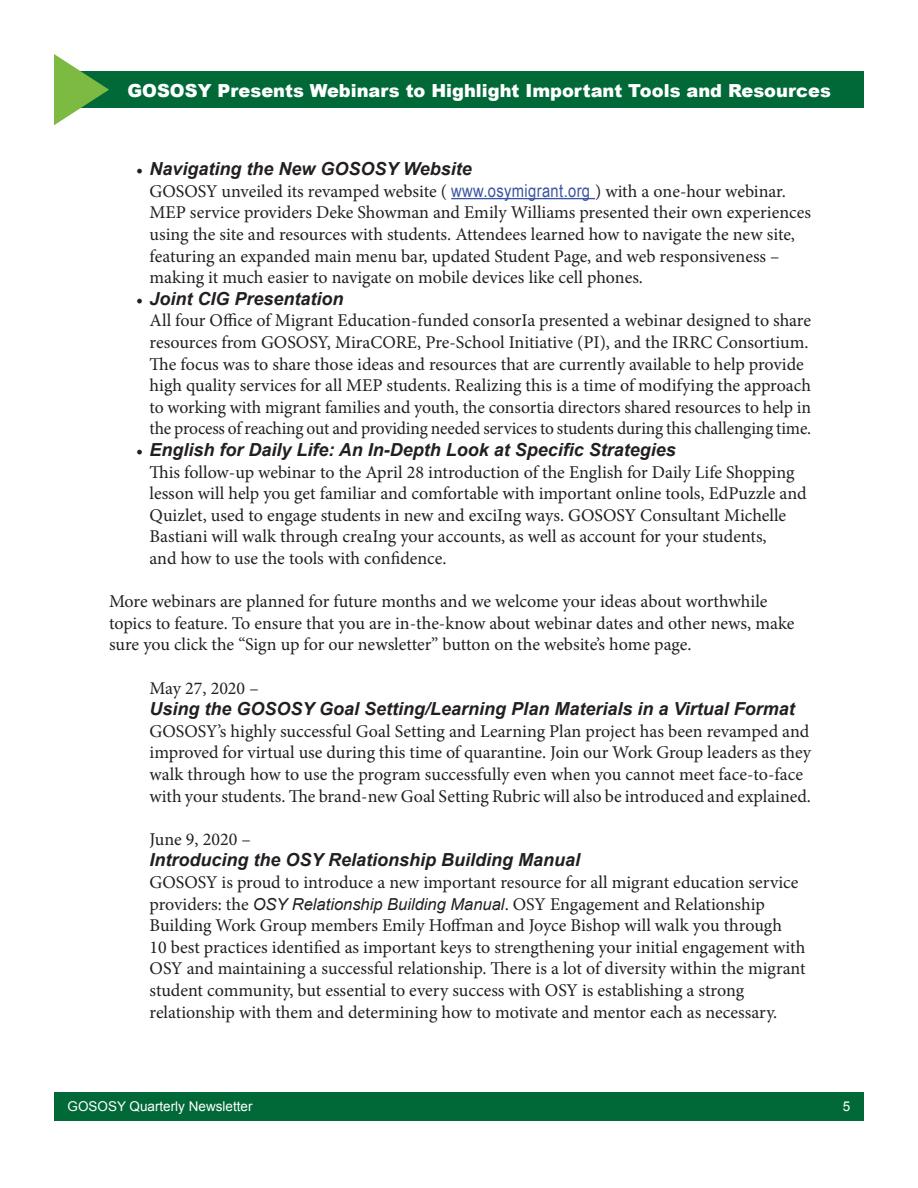
<style>
.page{position:relative;width:918px;height:1188px;background:#fff}
.page>*{position:absolute;margin:0;border:0;box-sizing:border-box;transform-origin:0 0}
.t1{font:18px "Minion Pro";letter-spacing:-.005em;color:#231f20}
.t2{font:italic 700 18px "Arial";color:#231f20}
.t3{font:900 18px "Arial";color:#fff}
.t4{font:13.5px "Arial";color:#fff}
.s1{font-family:"Minion Pro";font-weight:400;font-style:normal}
.s2{font-family:"Arial Narrow";color:#3a53a3}
.s3{font-family:"Arial";font-style:italic;font-size:16.5px}
</style>
<div class="page">
<div style="left:54px;top:1092px;width:810px;height:28px;background:#016938"></div>
<hr style="left:451px;top:198px;width:144px;height:1px;background:#3a53a3">
<div style="left:54px;top:71px;width:810px;height:37px;background:#016938"></div>
<svg style="left:54px;top:54px;width:55px;height:71px"></svg>
<p class="t3" style="left:127px;top:77px;width:705px">GOSOSY Presents Webinars to Highlight Important Tools and Resources</p>
<p class="t2" style="left:136px;top:157px;width:337px"><span class="s1">•</span> Navigating the New GOSOSY Website</p>
<p class="t1" style="left:150px;top:179px;width:638px">GOSOSY unveiled its revamped website ( <span class="s2">www.osymigrant.org</span> ) with a one-hour webinar.</p>
<p class="t1" style="left:150px;top:201px;width:663px">MEP service providers Deke Showman and Emily Williams presented their own experiences</p>
<p class="t1" style="left:150px;top:222px;width:647px">using the site and resources with students. Attendees learned how to navigate the new site,</p>
<p class="t1" style="left:150px;top:244px;width:632px">featuring an expanded main menu bar, updated Student Page, and web responsiveness –</p>
<p class="t1" style="left:150px;top:265px;width:495px">making it much easier to navigate on mobile devices like cell phones.</p>
<p class="t2" style="left:136px;top:287px;width:209px"><span class="s1">•</span> Joint CIG Presentation</p>
<p class="t1" style="left:150px;top:309px;width:663px">All four Office of Migrant Education-funded consorIa presented a webinar designed to share</p>
<p class="t1" style="left:150px;top:330px;width:660px">resources from GOSOSY, MiraCORE, Pre-School Initiative (PI), and the IRRC Consortium.</p>
<p class="t1" style="left:150px;top:352px;width:656px">The focus was to share those ideas and resources that are currently available to help provide</p>
<p class="t1" style="left:150px;top:373px;width:663px">high quality services for all MEP students. Realizing this is a time of modifying the approach</p>
<p class="t1" style="left:150px;top:395px;width:663px">to working with migrant families and youth, the consortia directors shared resources to help in</p>
<p class="t1" style="left:150px;top:417px;width:663px">the process of reaching out and providing needed services to students during this challenging time.</p>
<p class="t2" style="left:136px;top:438px;width:541px"><span class="s1">•</span> English for Daily Life: An In-Depth Look at Specific Strategies</p>
<p class="t1" style="left:150px;top:460px;width:647px">This follow-up webinar to the April 28 introduction of the English for Daily Life Shopping</p>
<p class="t1" style="left:150px;top:481px;width:659px">lesson will help you get familiar and comfortable with important online tools, EdPuzzle and</p>
<p class="t1" style="left:150px;top:503px;width:638px">Quizlet, used to engage students in new and exciIng ways. GOSOSY Consultant Michelle</p>
<p class="t1" style="left:150px;top:525px;width:619px">Bastiani will walk through creaIng your accounts, as well as account for your students,</p>
<p class="t1" style="left:150px;top:546px;width:298px">and how to use the tools with confidence.</p>
<p class="t1" style="left:109px;top:589px;width:660px">More webinars are planned for future months and we welcome your ideas about worthwhile</p>
<p class="t1" style="left:109px;top:611px;width:687px">topics to feature. To ensure that you are in-the-know about webinar dates and other news, make</p>
<p class="t1" style="left:109px;top:633px;width:584px">sure you click the “Sign up for our newsletter” button on the website’s home page.</p>
<p class="t1" style="left:150px;top:676px;width:111px">May 27, 2020 –</p>
<p class="t2" style="left:150px;top:697px;width:647px">Using the GOSOSY Goal Setting/Learning Plan Materials in a Virtual Format</p>
<p class="t1" style="left:150px;top:719px;width:661px">GOSOSY’s highly successful Goal Setting and Learning Plan project has been revamped and</p>
<p class="t1" style="left:150px;top:741px;width:663px">improved for virtual use during this time of quarantine. Join our Work Group leaders as they</p>
<p class="t1" style="left:150px;top:762px;width:655px">walk through how to use the program successfully even when you cannot meet face-to-face</p>
<p class="t1" style="left:150px;top:784px;width:663px">with your students. The brand-new Goal Setting Rubric will also be introduced and explained.</p>
<p class="t1" style="left:150px;top:827px;width:103px">June 9, 2020 –</p>
<p class="t2" style="left:150px;top:848px;width:432px">Introducing the OSY Relationship Building Manual</p>
<p class="t1" style="left:150px;top:870px;width:650px">GOSOSY is proud to introduce a new important resource for all migrant education service</p>
<p class="t1" style="left:150px;top:892px;width:617px">providers: the <span class="s3">OSY Relationship Building Manual</span>. OSY Engagement and Relationship</p>
<p class="t1" style="left:150px;top:913px;width:634px">Building Work Group members Emily Hoffman and Joyce Bishop will walk you through</p>
<p class="t1" style="left:150px;top:935px;width:657px">10 best practices identified as important keys to strengthening your initial engagement with</p>
<p class="t1" style="left:150px;top:957px;width:657px">OSY and maintaining a successful relationship. There is a lot of diversity within the migrant</p>
<p class="t1" style="left:150px;top:978px;width:596px">student community, but essential to every success with OSY is establishing a strong</p>
<p class="t1" style="left:150px;top:1000px;width:629px">relationship with them and determining how to motivate and mentor each as necessary.</p>
<p class="t4" style="left:68px;top:1097px;width:187px">GOSOSY Quarterly Newsletter</p>
<p class="t4" style="left:843px;top:1097px;width:9px">5</p>
</div>
